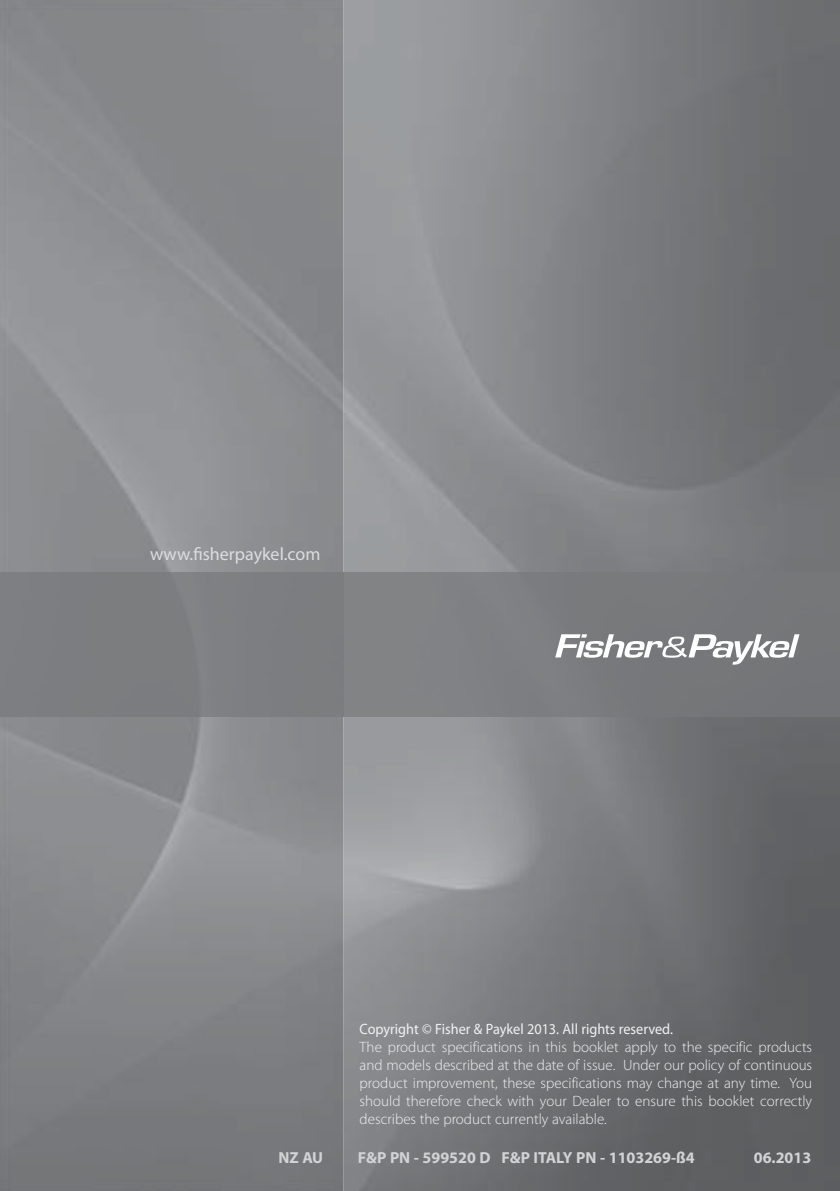
<style>
.page{position:relative;width:840px;height:1191px;background:#fff}
.page>*{position:absolute;margin:0;border:0;box-sizing:border-box;transform-origin:0 0}
.t1{font:18px "Myriad Pro";color:#dcddde}
.t2{font:700 16px "Myriad Pro";color:#d1d3d4}
.t3{font:300 15px/18px "Myriad Pro";color:#f1f1f2;text-align:justify}
.t4{font:15px "Myriad Pro";color:#f1f1f2;scale:.95 1}
</style>
<div class="page">
<img style="left:343px;top:0;width:496px;height:1191px">
<div style="left:0;top:573px;width:839px;height:143px;background:#7c7d80"></div>
<svg style="left:555px;top:634px;width:244px;height:30px"></svg>
<p class="t1" style="left:150px;top:547px;width:172px">www.fisherpaykel.com</p>
<p class="t4" style="left:359px;top:1023px;width:331px">Copyright © Fisher &amp; Paykel 2013. All rights reserved.</p>
<p class="t3" style="left:359px;top:1039px;width:454px">The product specifications in this booklet apply to the specific products and models described at the date of issue. Under our policy of continuous product improvement, these specifications may change at any time. You should therefore check with your Dealer to ensure this booklet correctly describes the product currently available.</p>
<p class="t2" style="left:357px;top:1151px;width:338px">F&amp;P PN - 599520 D F&amp;P ITALY PN - 1103269-ß4</p>
<p class="t2" style="left:278px;top:1151px;width:46px">NZ AU</p>
<p class="t2" style="left:753px;top:1151px;width:59px">06.2013</p>
</div>
